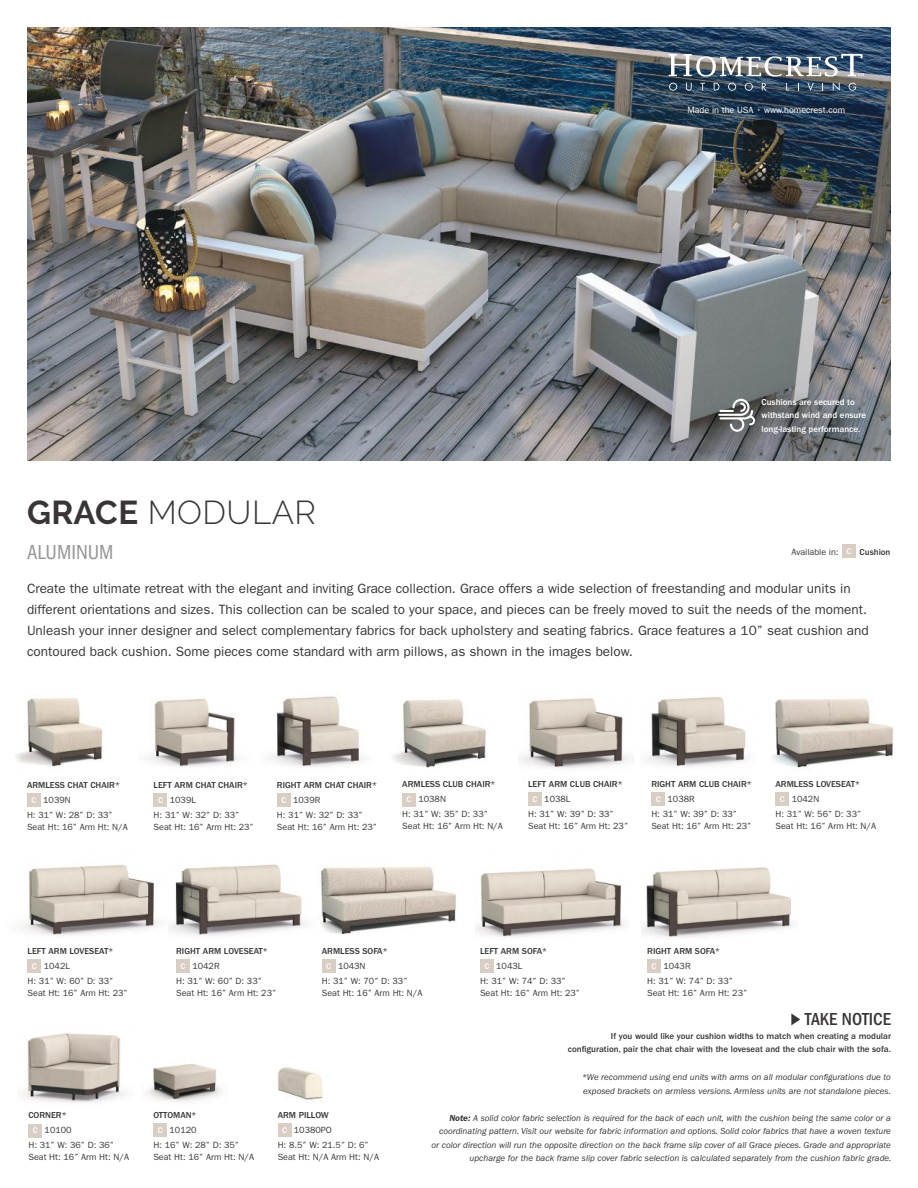
<style>
.page{position:relative;width:918px;height:1188px;background:#fff}
.page>*{position:absolute;margin:0;border:0;box-sizing:border-box;transform-origin:0 0}
.t1{font:300 33px "Raleway";letter-spacing:.015em;color:#393535}
.t2{font:condensed 21px "ITC Franklin Gothic Std";color:#969698}
.t3{font:500 condensed 18px "ITC Franklin Gothic Std";color:#393535}
.t4{font:13.5px/21px "ITC Franklin Gothic Std";color:#393535}
.t5{font:9px/15px "ITC Franklin Gothic Std";color:#393535}
.t6{font:italic 9px/13.5px "ITC Franklin Gothic Std";color:#393535}
.t7{font:500 9px/13.5px "ITC Franklin Gothic Std";color:#393535;text-align:right}
.t8{font:500 9px/13.5px "ITC Franklin Gothic Std";color:#fff}
.t9{font:9px "ITC Franklin Gothic Std";color:#fff}
.t10{font:500 8.55px "ITC Franklin Gothic Std";color:#fff}
.s1{font-weight:700}
.s2{font-weight:500;font-size:8.55px;color:#fff}
.s3{font-weight:500}
.s4{font-weight:600}
</style>
<div class="page">
<img style="left:27px;top:27px;width:864px;height:434px">
<svg style="left:669px;top:54px;width:195px;height:37px;background:#6d7a87"></svg>
<img style="left:146px;top:1064px;width:75px;height:38px">
<img style="left:15px;top:697px;width:88px;height:70px">
<img style="left:393px;top:699px;width:93px;height:69px">
<img style="left:772px;top:697px;width:122px;height:71px">
<img style="left:23px;top:1033px;width:103px;height:70px">
<img style="left:642px;top:867px;width:152px;height:71px">
<img style="left:475px;top:868px;width:151px;height:69px">
<img style="left:277px;top:1067px;width:46px;height:33px">
<img style="left:520px;top:698px;width:112px;height:70px">
<img style="left:648px;top:697px;width:100px;height:70px">
<img style="left:149px;top:698px;width:88px;height:69px">
<img style="left:271px;top:696px;width:93px;height:72px">
<img style="left:21px;top:864px;width:139px;height:72px">
<img style="left:168px;top:864px;width:289px;height:72px">
<div style="left:154px;top:793px;width:13px;height:14px;background:#d9cec4"></div>
<div style="left:277px;top:793px;width:14px;height:14px;background:#d9cec4"></div>
<div style="left:528px;top:792px;width:14px;height:14px;background:#d9cec4"></div>
<div style="left:651px;top:792px;width:14px;height:14px;background:#d9cec4"></div>
<div style="left:176px;top:960px;width:14px;height:13px;background:#d9cec4"></div>
<div style="left:28px;top:960px;width:13px;height:13px;background:#d9cec4"></div>
<div style="left:480px;top:960px;width:14px;height:13px;background:#d9cec4"></div>
<div style="left:647px;top:959px;width:14px;height:14px;background:#d9cec4"></div>
<div style="left:28px;top:1124px;width:14px;height:13px;background:#d9cec4"></div>
<div style="left:842px;top:544px;width:14px;height:14px;background:#d9cec4"></div>
<div style="left:278px;top:1123px;width:13px;height:14px;background:#d9cec4"></div>
<div style="left:27px;top:793px;width:14px;height:14px;background:#d9cec4"></div>
<div style="left:322px;top:960px;width:13px;height:13px;background:#d9cec4"></div>
<div style="left:776px;top:792px;width:13px;height:14px;background:#d9cec4"></div>
<div style="left:402px;top:793px;width:14px;height:13px;background:#d9cec4"></div>
<div style="left:153px;top:1123px;width:14px;height:14px;background:#d9cec4"></div>
<svg style="left:718px;top:399px;width:37px;height:33px"></svg>
<svg style="left:791px;top:1013px;width:9px;height:12px"></svg>
<p class="t9" style="left:687px;top:105px;width:159px">Made in the USA • www.homecrest.com</p>
<p class="t8" style="left:762px;top:395px;width:106px">Cushions are secured to withstand wind and ensure long-lasting performance.</p>
<h1 class="t1" style="left:27px;top:494px;width:290px"><span class="s1">GRACE</span> MODULAR</h1>
<h2 class="t2" style="left:27px;top:540px;width:88px">ALUMINUM</h2>
<p class="t4" style="left:27px;top:578px;width:843px">Create the ultimate retreat with the elegant and inviting Grace collection. Grace offers a wide selection of freestanding and modular units in different orientations and sizes. This collection can be scaled to your space, and pieces can be freely moved to suit the needs of the moment.<br>Unleash your inner designer and select complementary fabrics for back upholstery and seating fabrics. Grace features a 10” seat cushion and contoured back cushion. Some pieces come standard with arm pillows, as shown in the images below.</p>
<p class="t5" style="left:792px;top:545px;width:100px">Available in: <span class="s2">C</span> <span class="s3">Cushion</span></p>
<p class="t7" style="left:27px;top:778px;width:94px">ARMLESS CHAT CHAIR*</p>
<p class="t5" style="left:27px;top:792px;width:87px;text-indent:16px">1039N<br>H: 31” W: 28” D: 33”</p>
<p class="t5" style="left:27px;top:819px;width:102px">Seat Ht: 16” Arm Ht: N/A</p>
<p class="t10" style="left:31px;top:795px;width:6px">C</p>
<p class="t7" style="left:154px;top:778px;width:96px">LEFT ARM CHAT CHAIR*</p>
<p class="t5" style="left:154px;top:792px;width:87px;text-indent:16px">1039L<br>H: 31” W: 32” D: 33”</p>
<p class="t5" style="left:154px;top:819px;width:102px">Seat Ht: 16” Arm Ht: 23”</p>
<p class="t10" style="left:158px;top:795px;width:6px">C</p>
<p class="t7" style="left:277px;top:778px;width:101px">RIGHT ARM CHAT CHAIR*</p>
<p class="t5" style="left:277px;top:792px;width:87px;text-indent:16px">1039R<br>H: 31” W: 32” D: 33”</p>
<p class="t5" style="left:277px;top:819px;width:102px">Seat Ht: 16” Arm Ht: 23”</p>
<p class="t10" style="left:281px;top:795px;width:6px">C</p>
<p class="t7" style="left:402px;top:778px;width:95px">ARMLESS CLUB CHAIR*</p>
<p class="t5" style="left:402px;top:792px;width:87px;text-indent:16px">1038N<br>H: 31” W: 35” D: 33”</p>
<p class="t5" style="left:402px;top:819px;width:102px">Seat Ht: 16” Arm Ht: N/A</p>
<p class="t10" style="left:407px;top:795px;width:6px">C</p>
<p class="t7" style="left:528px;top:777px;width:96px">LEFT ARM CLUB CHAIR*</p>
<p class="t5" style="left:528px;top:791px;width:87px;text-indent:16px">1038L<br>H: 31” W: 39” D: 33”</p>
<p class="t5" style="left:528px;top:818px;width:102px">Seat Ht: 16” Arm Ht: 23”</p>
<p class="t10" style="left:532px;top:794px;width:6px">C</p>
<p class="t7" style="left:651px;top:777px;width:102px">RIGHT ARM CLUB CHAIR*</p>
<p class="t5" style="left:651px;top:792px;width:87px;text-indent:16px">1038R<br>H: 31” W: 39” D: 33”</p>
<p class="t5" style="left:651px;top:819px;width:102px">Seat Ht: 16” Arm Ht: 23”</p>
<p class="t10" style="left:656px;top:794px;width:6px">C</p>
<p class="t7" style="left:776px;top:777px;width:86px">ARMLESS LOVESEAT*</p>
<p class="t5" style="left:776px;top:792px;width:87px;text-indent:16px">1042N<br>H: 31” W: 56” D: 33”</p>
<p class="t5" style="left:776px;top:819px;width:102px">Seat Ht: 16” Arm Ht: N/A</p>
<p class="t10" style="left:780px;top:794px;width:6px">C</p>
<p class="t7" style="left:28px;top:945px;width:87px">LEFT ARM LOVESEAT*</p>
<p class="t5" style="left:28px;top:959px;width:87px;text-indent:16px">1042L<br>H: 31” W: 60” D: 33”</p>
<p class="t5" style="left:28px;top:986px;width:102px">Seat Ht: 16” Arm Ht: 23”</p>
<p class="t10" style="left:32px;top:962px;width:6px">C</p>
<p class="t7" style="left:28px;top:1109px;width:40px">CORNER*</p>
<p class="t5" style="left:28px;top:1123px;width:87px;text-indent:16px">10100<br>H: 31” W: 36” D: 36”</p>
<p class="t5" style="left:28px;top:1150px;width:102px">Seat Ht: 16” Arm Ht: N/A</p>
<p class="t10" style="left:33px;top:1126px;width:6px">C</p>
<p class="t7" style="left:176px;top:945px;width:93px">RIGHT ARM LOVESEAT*</p>
<p class="t5" style="left:176px;top:959px;width:87px;text-indent:16px">1042R<br>H: 31” W: 60” D: 33”</p>
<p class="t5" style="left:176px;top:986px;width:102px">Seat Ht: 16” Arm Ht: 23”</p>
<p class="t10" style="left:181px;top:962px;width:6px">C</p>
<p class="t7" style="left:322px;top:944px;width:67px">ARMLESS SOFA*</p>
<p class="t5" style="left:322px;top:959px;width:87px;text-indent:16px">1043N<br>H: 31” W: 70” D: 33”</p>
<p class="t5" style="left:322px;top:986px;width:102px">Seat Ht: 16” Arm Ht: N/A</p>
<p class="t10" style="left:326px;top:961px;width:6px">C</p>
<p class="t7" style="left:153px;top:1109px;width:45px">OTTOMAN*</p>
<p class="t5" style="left:153px;top:1123px;width:87px;text-indent:16px">10120<br>H: 16” W: 28” D: 35”</p>
<p class="t5" style="left:153px;top:1150px;width:102px">Seat Ht: 16” Arm Ht: N/A</p>
<p class="t10" style="left:158px;top:1125px;width:6px">C</p>
<p class="t7" style="left:278px;top:1109px;width:53px">ARM PILLOW</p>
<p class="t5" style="left:278px;top:1123px;width:93px;text-indent:16px">10380PO<br>H: 8.5” W: 21.5” D: 6”</p>
<p class="t5" style="left:278px;top:1150px;width:103px">Seat Ht: N/A Arm Ht: N/A</p>
<p class="t10" style="left:282px;top:1125px;width:6px">C</p>
<p class="t7" style="left:480px;top:944px;width:69px">LEFT ARM SOFA*</p>
<p class="t5" style="left:480px;top:959px;width:87px;text-indent:16px">1043L<br>H: 31” W: 74” D: 33”</p>
<p class="t5" style="left:480px;top:986px;width:102px">Seat Ht: 16” Arm Ht: 23”</p>
<p class="t10" style="left:484px;top:961px;width:6px">C</p>
<p class="t7" style="left:647px;top:944px;width:74px">RIGHT ARM SOFA*</p>
<p class="t5" style="left:647px;top:959px;width:87px;text-indent:16px">1043R<br>H: 31” W: 74” D: 33”</p>
<p class="t5" style="left:647px;top:986px;width:102px">Seat Ht: 16” Arm Ht: 23”</p>
<p class="t10" style="left:652px;top:961px;width:6px">C</p>
<h3 class="t3" style="left:805px;top:1009px;width:88px">TAKE NOTICE</h3>
<p class="t7" style="left:568px;top:1029px;width:325px">If you would like your cushion widths to match when creating a modular configuration, pair the chat chair with the loveseat and the club chair with the sofa.</p>
<p class="t6" style="left:582px;top:1070px;width:310px">*We recommend using end units with arms on all modular configurations due to exposed brackets on armless versions. Armless units are not standalone pieces.</p>
<p class="t6" style="left:431px;top:1111px;width:461px;text-align:right"><span class="s4">Note:</span> A solid color fabric selection is required for the back of each unit, with the cushion being the same color or a coordinating pattern. Visit our website for fabric information and options. Solid color fabrics that have a woven texture or color direction will run the opposite direction on the back frame slip cover of all Grace pieces. Grade and appropriate upcharge for the back frame slip cover fabric selection is calculated separately from the cushion fabric grade.</p>
</div>
